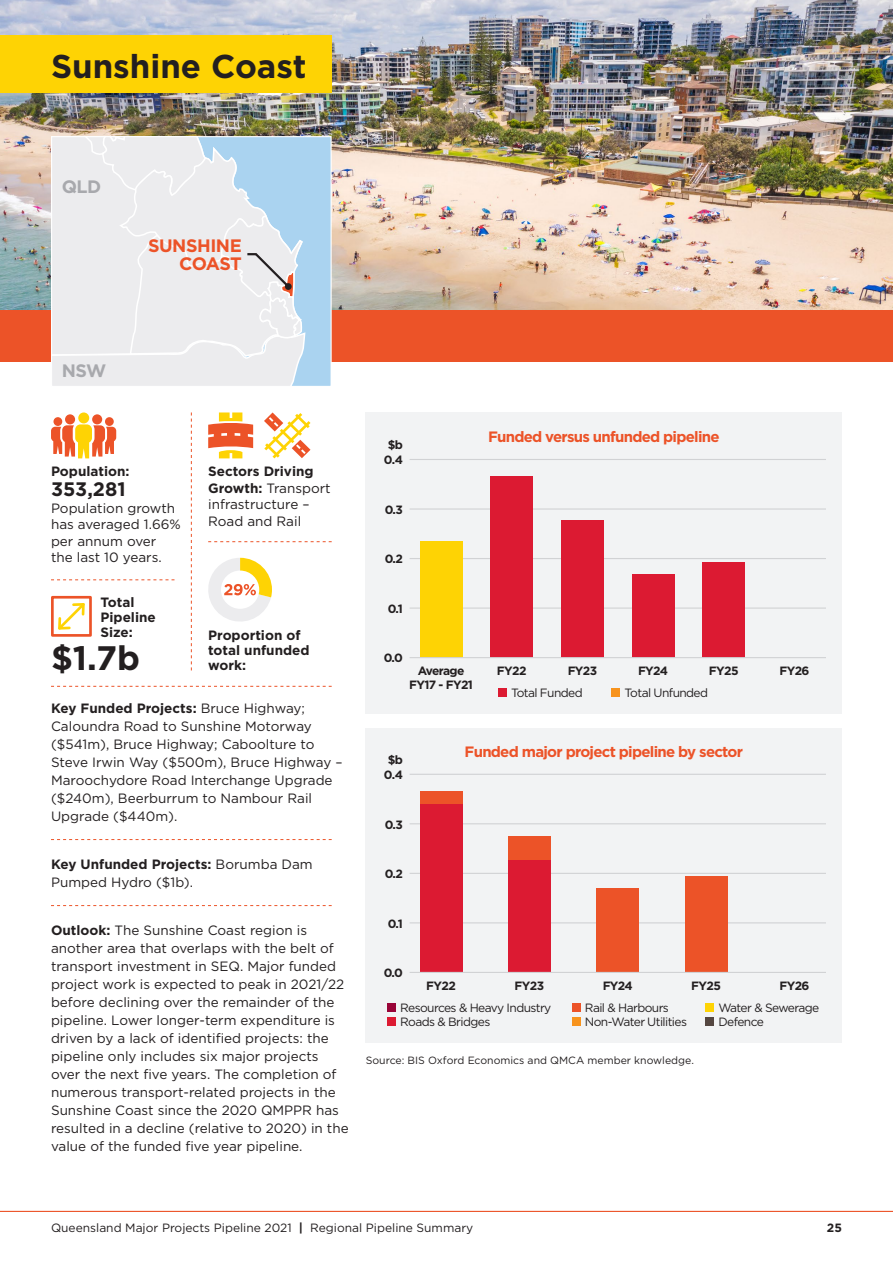
<style>
.page{position:relative;width:893px;height:1263px;background:#fff}
.page>*{position:absolute;margin:0;border:0;box-sizing:border-box;transform-origin:0 0}
.t1{font:700 33.9px "Gotham";color:#231f20}
.t2{font:700 33px "Gotham";color:#231f20}
.t3{font:700 19.5px "Gotham";letter-spacing:-.005em;color:#231f20}
.t4{font:700 18px/18px "Gotham";letter-spacing:-.025em;color:#ec5328;text-align:right}
.t5{font:700 18px "Gotham";letter-spacing:-.025em;color:#a8a9ad}
.t6{font:700 15px "Gotham";letter-spacing:-.05em;color:#ec5328}
.t7{font:13.5px/18px "Gotham";color:#231f20}
.t8{font:700 13.5px/15px "Gotham";color:#231f20}
.t9{font:12px "Gotham";letter-spacing:-.05em;color:#231f20}
.t10{font:700 12px "Gotham";letter-spacing:-.05em;color:#231f20}
.t11{font:12px "Gotham";color:#231f20}
.t12{font:10.5px "Gotham";color:#231f20}
.s1{font-weight:700}
</style>
<div class="page">
<hr style="left:0;top:1211px;width:893px;height:1px;background:#ec5328">
<img style="left:0;top:0;width:893px;height:310px">
<div style="left:0;top:310px;width:893px;height:51px;background:#ec5328"></div>
<div style="left:366px;top:728px;width:476px;height:315px;background:#f2f3f4"></div>
<div style="left:0;top:36px;width:332px;height:57px;background:#fed304"></div>
<div style="left:366px;top:412px;width:476px;height:302px;background:#f2f3f4"></div>
<div style="left:612px;top:688px;width:8px;height:9px;background:#f7931d"></div>
<div style="left:498px;top:688px;width:8px;height:9px;background:#dc1a32"></div>
<hr style="left:410px;top:558px;width:416px;height:1px;background:#d1d2d4">
<hr style="left:410px;top:607px;width:416px;height:2px;background:#d1d2d4">
<hr style="left:410px;top:459px;width:416px;height:1px;background:#d1d2d4">
<hr style="left:410px;top:508px;width:416px;height:2px;background:#d1d2d4">
<div style="left:420px;top:541px;width:42px;height:117px;background:#fed304"></div>
<div style="left:702px;top:562px;width:43px;height:96px;background:#dc1a32"></div>
<div style="left:490px;top:476px;width:43px;height:182px;background:#dc1a32"></div>
<div style="left:561px;top:520px;width:43px;height:138px;background:#dc1a32"></div>
<div style="left:632px;top:574px;width:42px;height:84px;background:#dc1a32"></div>
<hr style="left:410px;top:657px;width:416px;height:1px;background:#d1d2d4">
<hr style="left:410px;top:922px;width:416px;height:1px;background:#d1d2d4">
<div style="left:685px;top:876px;width:42px;height:96px;background:#ec5328"></div>
<hr style="left:410px;top:873px;width:416px;height:1px;background:#d1d2d4">
<hr style="left:410px;top:774px;width:416px;height:1px;background:#d1d2d4">
<hr style="left:410px;top:823px;width:416px;height:1px;background:#d1d2d4">
<div style="left:420px;top:803px;width:42px;height:169px;background:#dc1a32"></div>
<div style="left:420px;top:791px;width:42px;height:12px;background:#ec5328"></div>
<div style="left:508px;top:836px;width:43px;height:24px;background:#ec5328"></div>
<div style="left:508px;top:860px;width:43px;height:112px;background:#dc1a32"></div>
<div style="left:596px;top:888px;width:43px;height:84px;background:#ec5328"></div>
<hr style="left:410px;top:972px;width:416px;height:1px;background:#d1d2d4">
<div style="left:705px;top:1018px;width:9px;height:8px;background:#544640"></div>
<div style="left:705px;top:1003px;width:9px;height:9px;background:#fed304"></div>
<div style="left:572px;top:1003px;width:8px;height:9px;background:#ec5328"></div>
<div style="left:572px;top:1018px;width:8px;height:8px;background:#f7931d"></div>
<div style="left:387px;top:1018px;width:9px;height:8px;background:#dc1a32"></div>
<div style="left:387px;top:1003px;width:9px;height:9px;background:#990438"></div>
<svg style="left:191px;top:412px;width:1px;height:258px"></svg>
<svg style="left:208px;top:541px;width:124px;height:1px"></svg>
<svg style="left:51px;top:686px;width:281px;height:1px"></svg>
<svg style="left:51px;top:839px;width:281px;height:1px"></svg>
<svg style="left:51px;top:905px;width:281px;height:1px"></svg>
<svg style="left:51px;top:579px;width:123px;height:1px"></svg>
<div style="left:51px;top:596px;width:41px;height:41px;border:3px solid #ec5328"></div>
<svg style="left:58px;top:603px;width:27px;height:27px"></svg>
<svg style="left:208px;top:558px;width:64px;height:64px"></svg>
<svg style="left:51px;top:414px;width:65px;height:44px"></svg>
<svg style="left:264px;top:412px;width:46px;height:46px"></svg>
<svg style="left:208px;top:412px;width:45px;height:46px"></svg>
<div style="left:52px;top:137px;width:279px;height:249px;background:#aad3f0"></div>
<svg style="left:52px;top:137px;width:254px;height:249px;background:#e4e9ee"></svg>
<div style="left:285px;top:283px;width:7px;height:7px;background:#231f20;border-radius:50%"></div>
<p class="t2" style="left:51px;top:44px;width:257px">Sunshine Coast</p>
<p class="t5" style="left:62px;top:175px;width:41px">QLD</p>
<p class="t4" style="left:148px;top:236px;width:95px">SUNSHINE<br>COAST</p>
<p class="t5" style="left:62px;top:359px;width:46px">NSW</p>
<p class="t8" style="left:51px;top:464px;width:80px">Population:</p>
<p class="t3" style="left:51px;top:476px;width:76px">353,281</p>
<p class="t7" style="left:51px;top:499px;width:131px;line-height:16.5px">Population growth has averaged 1.66% per annum over the last 10 years.</p>
<p class="t8" style="left:101px;top:594px;width:57px">Total<br>Pipeline<br>Size:</p>
<p class="t1" style="left:51px;top:635px;width:91px">$1.7b</p>
<p class="t7" style="left:208px;top:463px;width:124px;line-height:16.5px"><span class="s1">Sectors Driving<br>Growth:</span> Transport infrastructure –<br>Road and Rail</p>
<p class="t8" style="left:208px;top:627px;width:103px">Proportion of total unfunded work:</p>
<p class="t7" style="left:51px;top:699px;width:293px"><span class="s1">Key Funded Projects:</span> Bruce Highway; Caloundra Road to Sunshine Motorway ($541m), Bruce Highway; Caboolture to Steve Irwin Way ($500m), Bruce Highway – Maroochydore Road Interchange Upgrade ($240m), Beerburrum to Nambour Rail Upgrade ($440m).</p>
<p class="t7" style="left:51px;top:855px;width:263px"><span class="s1">Key Unfunded Projects:</span> Borumba Dam<br>Pumped Hydro ($1b).</p>
<p class="t7" style="left:51px;top:921px;width:299px"><span class="s1">Outlook:</span> The Sunshine Coast region is another area that overlaps with the belt of transport investment in SEQ. Major funded project work is expected to peak in 2021/22 before declining over the remainder of the pipeline. Lower longer-term expenditure is driven by a lack of identified projects: the pipeline only includes six major projects over the next five years. The completion of numerous transport-related projects in the Sunshine Coast since the 2020 QMPPR has resulted in a decline (relative to 2020) in the value of the funded five year pipeline.</p>
<p class="t10" style="left:388px;top:437px;width:17px">$b</p>
<p class="t10" style="left:384px;top:452px;width:21px">0.4</p>
<p class="t10" style="left:385px;top:502px;width:20px">0.3</p>
<p class="t10" style="left:385px;top:551px;width:20px">0.2</p>
<p class="t10" style="left:388px;top:601px;width:17px">0.1</p>
<p class="t10" style="left:384px;top:650px;width:21px">0.0</p>
<p class="t6" style="left:488px;top:427px;width:233px">Funded versus unfunded pipeline</p>
<p class="t10" style="left:568px;top:663px;width:31px">FY23</p>
<p class="t10" style="left:709px;top:663px;width:31px">FY25</p>
<p class="t10" style="left:779px;top:663px;width:32px">FY26</p>
<p class="t10" style="left:418px;top:663px;width:48px">Average</p>
<p class="t10" style="left:497px;top:663px;width:31px">FY22</p>
<p class="t10" style="left:638px;top:663px;width:32px">FY24</p>
<p class="t10" style="left:409px;top:677px;width:65px">FY17 - FY21</p>
<p class="t9" style="left:511px;top:685px;width:73px">Total Funded</p>
<p class="t9" style="left:625px;top:685px;width:85px">Total Unfunded</p>
<p class="t10" style="left:388px;top:752px;width:17px">$b</p>
<p class="t10" style="left:384px;top:767px;width:21px">0.4</p>
<p class="t10" style="left:385px;top:816px;width:20px">0.3</p>
<p class="t10" style="left:385px;top:866px;width:20px">0.2</p>
<p class="t10" style="left:388px;top:915px;width:17px">0.1</p>
<p class="t10" style="left:384px;top:965px;width:21px">0.0</p>
<p class="t6" style="left:465px;top:741px;width:280px">Funded major project pipeline by sector</p>
<p class="t10" style="left:426px;top:977px;width:31px">FY22</p>
<p class="t10" style="left:515px;top:977px;width:31px">FY23</p>
<p class="t10" style="left:603px;top:977px;width:32px">FY24</p>
<p class="t10" style="left:691px;top:977px;width:31px">FY25</p>
<p class="t10" style="left:779px;top:977px;width:32px">FY26</p>
<p class="t9" style="left:400px;top:1000px;width:153px">Resources &amp; Heavy Industry</p>
<p class="t9" style="left:585px;top:1000px;width:85px">Rail &amp; Harbours</p>
<p class="t9" style="left:718px;top:1000px;width:102px">Water &amp; Sewerage</p>
<p class="t9" style="left:400px;top:1014px;width:92px">Roads &amp; Bridges</p>
<p class="t9" style="left:585px;top:1014px;width:104px">Non-Water Utilities</p>
<p class="t12" style="left:366px;top:1053px;width:330px">Source: BIS Oxford Economics and QMCA member knowledge.</p>
<p class="t9" style="left:718px;top:1014px;width:47px">Defence</p>
<p class="t11" style="left:51px;top:1220px;width:424px">Queensland Major Projects Pipeline 2021 <span class="s1">|</span> Regional Pipeline Summary</p>
<p class="t10" style="left:827px;top:1220px;width:17px">25</p>
</div>
